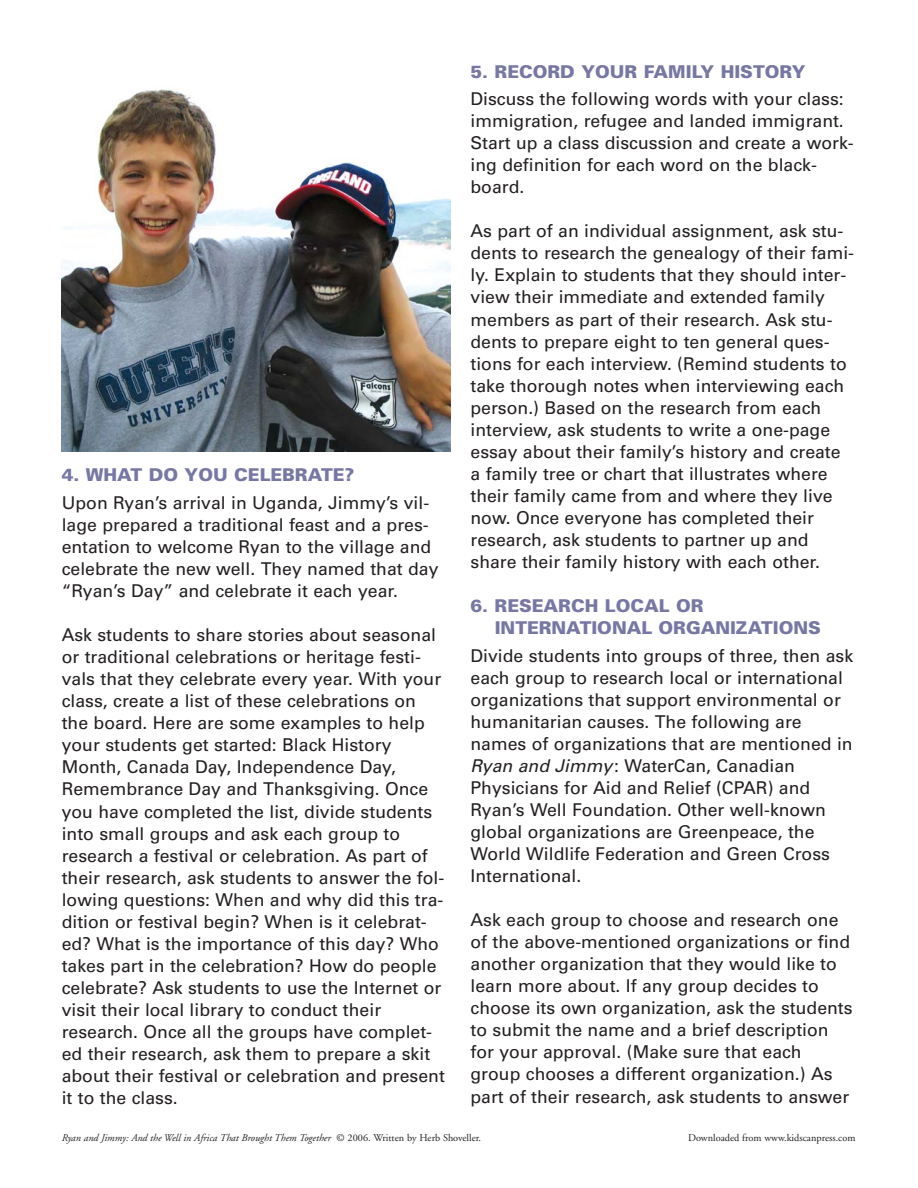
<style>
.page{position:relative;width:918px;height:1188px;background:#fff}
.page>*{position:absolute;margin:0;border:0;box-sizing:border-box;transform-origin:0 0}
.t1{font:17.7px/22px "Univers";color:#231f20}
.t2{font:900 17.7px/22px "Univers";color:#7777a4}
.t3{font:italic 10.35px "Adobe Garamond";color:#231f20}
.t4{font:10.35px "Adobe Garamond";color:#231f20}
.s1{font-style:italic}
.s2{font-style:normal}
</style>
<div class="page">
<img style="left:62px;top:89px;width:389px;height:362px">
<p class="t2" style="left:62px;top:466px;width:294px">4. WHAT DO YOU CELEBRATE?</p>
<p class="t1" style="left:62px;top:493px;width:378px">Upon Ryan’s arrival in Uganda, Jimmy’s vil&shy;lage prepared a traditional feast and a pres&shy;entation to welcome Ryan to the village and celebrate the new well. They named that day “Ryan’s Day” and celebrate it each year.</p>
<p class="t1" style="left:62px;top:625px;width:385px">Ask students to share stories about seasonal or traditional celebrations or heritage festi&shy;vals that they celebrate every year. With your class, create a list of these celebrations on the board. Here are some examples to help your students get started: Black History Month, Canada Day, Independence Day, Remembrance Day and Thanksgiving. Once you have completed the list, divide students into small groups and ask each group to research a festival or celebration. As part of their research, ask students to answer the fol&shy;lowing questions: When and why did this tra&shy;dition or festival begin? When is it celebrat&shy;ed? What is the importance of this day? Who takes part in the celebration? How do people celebrate? Ask students to use the Internet or visit their local library to conduct their research. Once all the groups have complet&shy;ed their research, ask them to prepare a skit about their festival or celebration and present it to the class.</p>
<p class="t2" style="left:471px;top:62px;width:337px">5. RECORD YOUR FAMILY HISTORY</p>
<p class="t1" style="left:471px;top:89px;width:385px">Discuss the following words with your class: immigration, refugee and landed immigrant.<br>Start up a class discussion and create a work&shy;ing definition for each word on the black&shy;board.</p>
<p class="t1" style="left:471px;top:222px;width:385px">As part of an individual assignment, ask stu&shy;dents to research the genealogy of their fami&shy;ly. Explain to students that they should inter&shy;view their immediate and extended family members as part of their research. Ask stu&shy;dents to prepare eight to ten general ques&shy;tions for each interview. (Remind students to take thorough notes when interviewing each person.) Based on the research from each interview, ask students to write a one-page essay about their family’s history and create a family tree or chart that illustrates where their family came from and where they live now. Once everyone has completed their research, ask students to partner up and share their family history with each other.</p>
<p class="t2" style="left:495px;top:596px;width:328px;text-indent:-24px">6. RESEARCH LOCAL OR<br>INTERNATIONAL ORGANIZATIONS</p>
<p class="t1" style="left:471px;top:646px;width:384px">Divide students into groups of three, then ask each group to research local or international organizations that support environmental or humanitarian causes. The following are names of organizations that are mentioned in <span class="s1">Ryan and Jimmy</span>: WaterCan, Canadian Physicians for Aid and Relief (CPAR) and Ryan’s Well Foundation. Other well-known global organizations are Greenpeace, the World Wildlife Federation and Green Cross International.</p>
<p class="t1" style="left:471px;top:910px;width:384px">Ask each group to choose and research one of the above-mentioned organizations or find another organization that they would like to learn more about. If any group decides to choose its own organization, ask the students to submit the name and a brief description for your approval. (Make sure that each group chooses a different organization.) As part of their research, ask students to answer</p>
<p class="t3" style="left:62px;top:1133px;width:421px">Ryan and Jimmy: And the Well in Africa That Brought Them Together <span class="s2">© 2006. Written by Herb Shoveller.</span></p>
<p class="t4" style="left:688px;top:1133px;width:169px">Downloaded from www.kidscanpress.com</p>
</div>
